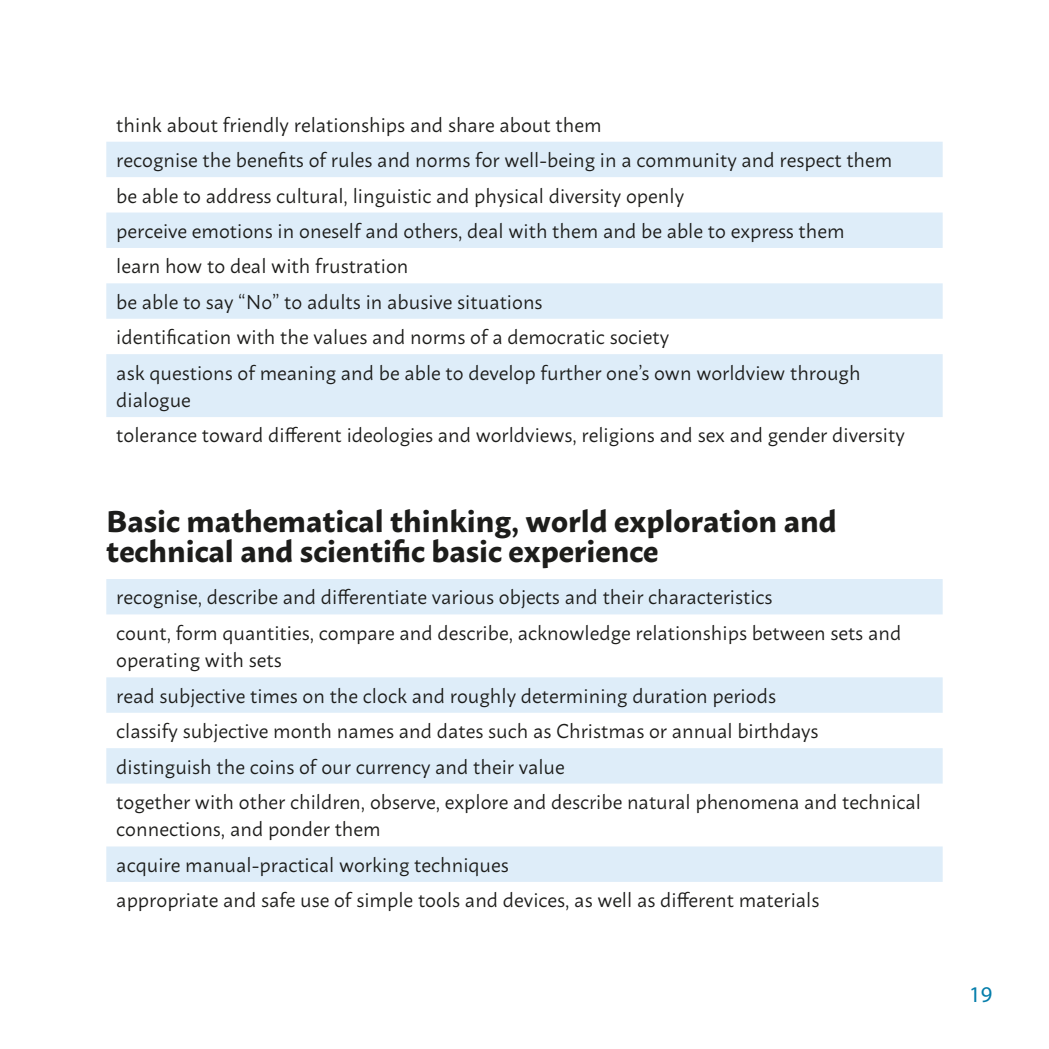
<style>
.page{position:relative;width:1049px;height:1049px;background:#fff}
.page>*{position:absolute;margin:0;border:0;box-sizing:border-box;transform-origin:0 0}
.Fließtext_Aufzählung{font:700 30px/30px "Macho";color:#1d1d1b}
.t1{font:22.5px "Myriad Pro";color:#047daa}
.Fließtext_Aufzählung-2{font:20px/27.5px "Macho";color:#1d1d1b}
</style>
<div class="page">
<svg style="left:106px;top:142px;width:837px;height:275px;fill:#deedf9"></svg>
<svg style="left:106px;top:579px;width:837px;height:303px"></svg>
<p class="Fließtext_Aufzählung-2" style="left:116px;top:109px;width:487px">think about friendly relationships and share about them</p>
<p class="Fließtext_Aufzählung-2" style="left:116px;top:144px;width:777px">recognise the benefits of rules and norms for well-being in a community and respect them</p>
<p class="Fließtext_Aufzählung-2" style="left:116px;top:180px;width:569px">be able to address cultural, linguistic and physical diversity openly</p>
<p class="Fließtext_Aufzählung-2" style="left:116px;top:215px;width:730px">perceive emotions in oneself and others, deal with them and be able to express them</p>
<p class="Fließtext_Aufzählung-2" style="left:116px;top:250px;width:294px">learn how to deal with frustration</p>
<p class="Fließtext_Aufzählung-2" style="left:116px;top:286px;width:428px">be able to say “No” to adults in abusive situations</p>
<p class="Fließtext_Aufzählung-2" style="left:116px;top:321px;width:554px">identification with the values and norms of a democratic society</p>
<p class="Fließtext_Aufzählung-2" style="left:116px;top:357px;width:746px">ask questions of meaning and be able to develop further one’s own worldview through dialogue</p>
<p class="Fließtext_Aufzählung-2" style="left:116px;top:420px;width:790px">tolerance toward different ideologies and worldviews, religions and sex and gender diversity</p>
<p class="Fließtext_Aufzählung" style="left:106px;top:503px;width:732px">Basic mathematical thinking, world exploration and technical and scientific basic experience</p>
<p class="Fließtext_Aufzählung-2" style="left:116px;top:582px;width:658px">recognise, describe and differentiate various objects and their characteristics</p>
<p class="Fließtext_Aufzählung-2" style="left:116px;top:617px;width:786px">count, form quantities, compare and describe, acknowledge relationships between sets and operating with sets</p>
<p class="Fließtext_Aufzählung-2" style="left:116px;top:680px;width:661px">read subjective times on the clock and roughly determining duration periods</p>
<p class="Fließtext_Aufzählung-2" style="left:116px;top:715px;width:704px">classify subjective month names and dates such as Christmas or annual birthdays</p>
<p class="Fließtext_Aufzählung-2" style="left:116px;top:751px;width:450px">distinguish the coins of our currency and their value</p>
<p class="Fließtext_Aufzählung-2" style="left:116px;top:786px;width:806px">together with other children, observe, explore and describe natural phenomena and technical connections, and ponder them</p>
<p class="Fließtext_Aufzählung-2" style="left:116px;top:849px;width:394px">acquire manual-practical working techniques</p>
<p class="Fließtext_Aufzählung-2" style="left:116px;top:884px;width:705px">appropriate and safe use of simple tools and devices, as well as different materials</p>
<p class="t1" style="left:969px;top:980px;width:25px">19</p>
</div>
